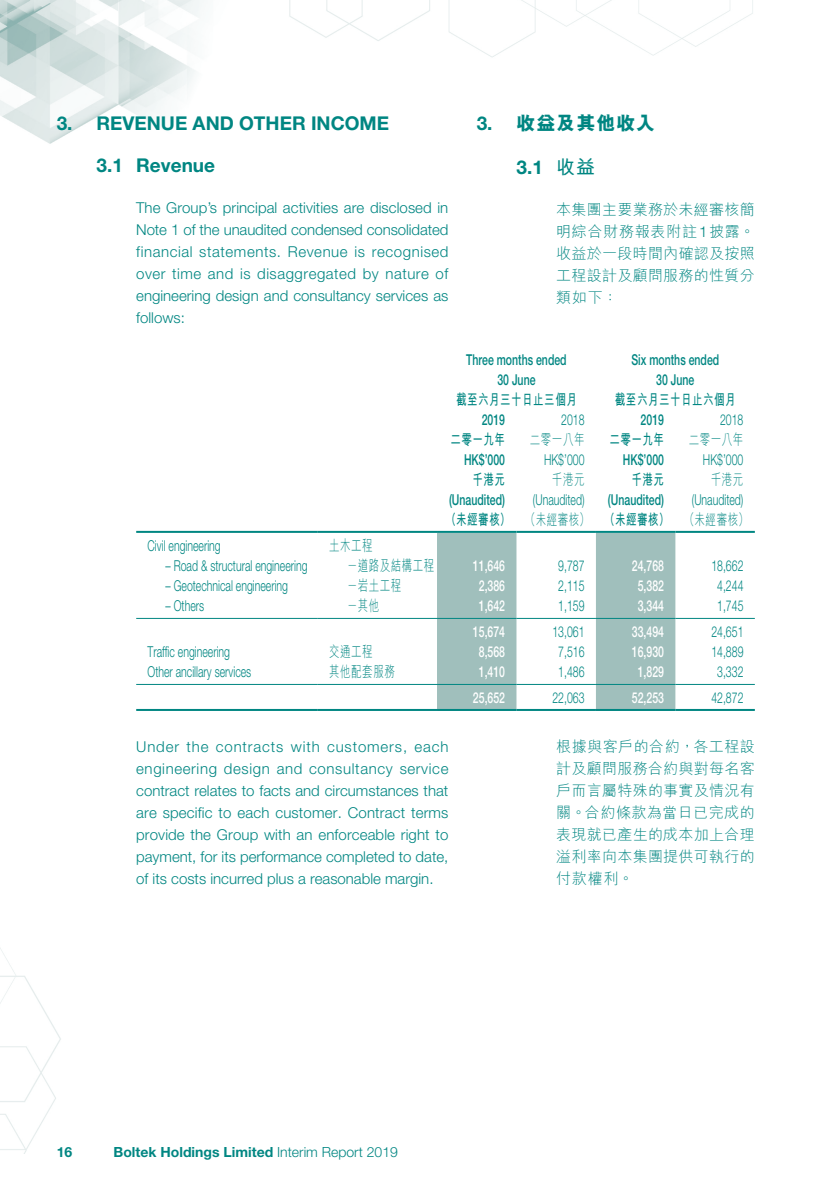
<style>
.page{position:relative;width:840px;height:1191px;background:#fff}
.page>*{position:absolute;margin:0;border:0;box-sizing:border-box;transform-origin:0 0}
.t1{font:700 19px "Helvetica Neue LT Std";color:#008682}
.t2{font:800 19px "M Hei HK";letter-spacing:.05em;color:#008682}
.t3{font:300 15px/22px "Helvetica Neue LT Std";color:#008682;text-align:justify}
.t4{font:300 15px "Helvetica Neue LT Std";color:#008682;scale:.7 1}
.t5{font:300 15px/22px "M Hei HK";letter-spacing:.03em;color:#008682;text-align:justify}
.t6{font:500 15px/20px "Helvetica Neue LT Std";color:#008682;text-align:center;scale:.7 1}
.t7{font:500 15px "Helvetica Neue LT Std";color:#fff;scale:.7 1}
.t8{font:700 15px "M Hei HK";letter-spacing:.05em;color:#008682;scale:.7 1}
.t9{font:300 15px "M Hei HK";letter-spacing:.03em;color:#008682;scale:.7 1}
.t10{font:300 15px "M Hei HK";letter-spacing:.05em;color:#008682;scale:.7 1}
.t11{font:700 14px "Helvetica Neue LT Std";color:#008682}
.s1{font-family:"Helvetica Neue LT Std";font-weight:700}
.s2{font-family:"M Hei HK"}
.s3{font-family:"Helvetica Neue LT Std"}
.s4{font-weight:300}
</style>
<div class="page">
<img style="left:0;top:0;width:755px;height:1153px">
<svg style="left:437px;top:533px;width:238px;height:176px;fill:#a0bfbc"></svg>
<hr style="left:136px;top:531px;width:181px;height:2px;background:#008682">
<hr style="left:317px;top:531px;width:120px;height:2px;background:#008682">
<hr style="left:437px;top:531px;width:79px;height:2px;background:#008682">
<hr style="left:516px;top:531px;width:79px;height:2px;background:#008682">
<hr style="left:595px;top:531px;width:80px;height:2px;background:#008682">
<hr style="left:675px;top:531px;width:79px;height:2px;background:#008682">
<hr style="left:136px;top:618px;width:181px;height:1px;background:#008682">
<hr style="left:317px;top:618px;width:120px;height:1px;background:#008682">
<hr style="left:437px;top:618px;width:79px;height:1px;background:#008682">
<hr style="left:516px;top:618px;width:79px;height:1px;background:#008682">
<hr style="left:595px;top:618px;width:80px;height:1px;background:#008682">
<hr style="left:675px;top:618px;width:79px;height:1px;background:#008682">
<hr style="left:136px;top:684px;width:181px;height:1px;background:#008682">
<hr style="left:317px;top:684px;width:120px;height:1px;background:#008682">
<hr style="left:437px;top:684px;width:79px;height:1px;background:#008682">
<hr style="left:516px;top:684px;width:79px;height:1px;background:#008682">
<hr style="left:595px;top:684px;width:80px;height:1px;background:#008682">
<hr style="left:675px;top:684px;width:79px;height:1px;background:#008682">
<hr style="left:136px;top:709px;width:181px;height:2px;background:#008682">
<hr style="left:317px;top:709px;width:120px;height:2px;background:#008682">
<hr style="left:437px;top:709px;width:79px;height:2px;background:#008682">
<hr style="left:516px;top:709px;width:79px;height:2px;background:#008682">
<hr style="left:595px;top:709px;width:80px;height:2px;background:#008682">
<hr style="left:675px;top:709px;width:79px;height:2px;background:#008682">
<p class="t1" style="left:57px;top:112px;width:334px">3. REVENUE AND OTHER INCOME</p>
<p class="t1" style="left:96px;top:154px;width:120px">3.1 Revenue</p>
<p class="t3" style="left:136px;top:196px;width:313px">The Group’s principal activities are disclosed in Note 1 of the unaudited condensed consolidated financial statements. Revenue is recognised over time and is disaggregated by nature of engineering design and consultancy services as follows:</p>
<p class="t2" style="left:476px;top:114px;width:180px"><span class="s1">3.</span> 收益及其他收入</p>
<p class="t1" style="left:516px;top:156px;width:80px">3.1 <span class="s2">收益</span></p>
<p class="t5" style="left:556px;top:198px;width:200px">本集團主要業務於未經審核簡明綜合財務報表附註<span class="s3">1</span>披露。收益於一段時間內確認及按照工程設計及顧問服務的性質分類如下：</p>
<p class="t6" style="left:466px;top:349px;width:145px">Three months ended<br>30 June</p>
<p class="t6" style="left:631px;top:349px;width:127px">Six months ended<br>30 June</p>
<p class="t8" style="left:456px;top:388px;width:174px">截至六月三十日止三個月</p>
<p class="t8" style="left:614px;top:388px;width:174px">截至六月三十日止六個月</p>
<p class="t6" style="left:481px;top:409px;width:35px">2019</p>
<p class="t4" style="left:561px;top:410px;width:35px">2018</p>
<p class="t6" style="left:640px;top:409px;width:35px">2019</p>
<p class="t4" style="left:719px;top:410px;width:35px">2018</p>
<p class="t8" style="left:450px;top:428px;width:80px">二零一九年</p>
<p class="t9" style="left:529px;top:432px;width:79px">二零一八年</p>
<p class="t8" style="left:609px;top:428px;width:79px">二零一九年</p>
<p class="t9" style="left:688px;top:432px;width:79px">二零一八年</p>
<p class="t6" style="left:464px;top:449px;width:60px">HK$’000</p>
<p class="t4" style="left:543px;top:450px;width:59px">HK$’000</p>
<p class="t6" style="left:622px;top:449px;width:60px">HK$’000</p>
<p class="t4" style="left:702px;top:450px;width:59px">HK$’000</p>
<p class="t8" style="left:472px;top:468px;width:48px">千港元</p>
<p class="t9" style="left:551px;top:472px;width:48px">千港元</p>
<p class="t8" style="left:631px;top:468px;width:48px">千港元</p>
<p class="t9" style="left:710px;top:472px;width:48px">千港元</p>
<p class="t6" style="left:449px;top:489px;width:82px">(Unaudited)</p>
<p class="t4" style="left:532px;top:490px;width:75px">(Unaudited)</p>
<p class="t6" style="left:607px;top:489px;width:82px">(Unaudited)</p>
<p class="t4" style="left:691px;top:490px;width:75px">(Unaudited)</p>
<p class="t8" style="left:445px;top:508px;width:434px">（未經審核） <span class="s4">（未經審核）</span> （未經審核） <span class="s4">（未經審核）</span></p>
<p class="t4" style="left:147px;top:536px;width:106px">Civil engineering</p>
<p class="t9" style="left:329px;top:538px;width:64px">土木工程</p>
<p class="t4" style="left:165px;top:556px;width:204px">– Road &amp; structural engineering</p>
<p class="t10" style="left:347px;top:558px;width:126px">－道路及結構工程</p>
<p class="t7" style="left:472px;top:556px;width:47px">11,646</p>
<p class="t4" style="left:558px;top:556px;width:39px">9,787</p>
<p class="t7" style="left:631px;top:556px;width:47px">24,768</p>
<p class="t4" style="left:711px;top:556px;width:47px">18,662</p>
<p class="t4" style="left:165px;top:576px;width:176px">– Geotechnical engineering</p>
<p class="t9" style="left:347px;top:578px;width:79px">－岩土工程</p>
<p class="t7" style="left:478px;top:576px;width:39px">2,386</p>
<p class="t4" style="left:558px;top:576px;width:39px">2,115</p>
<p class="t7" style="left:637px;top:576px;width:39px">5,382</p>
<p class="t4" style="left:716px;top:576px;width:39px">4,244</p>
<p class="t4" style="left:165px;top:596px;width:57px">– Others</p>
<p class="t9" style="left:347px;top:598px;width:47px">－其他</p>
<p class="t7" style="left:478px;top:596px;width:39px">1,642</p>
<p class="t4" style="left:558px;top:596px;width:39px">1,159</p>
<p class="t7" style="left:637px;top:596px;width:39px">3,344</p>
<p class="t4" style="left:716px;top:596px;width:39px">1,745</p>
<p class="t7" style="left:472px;top:622px;width:47px">15,674</p>
<p class="t4" style="left:552px;top:622px;width:47px">13,061</p>
<p class="t7" style="left:631px;top:622px;width:47px">33,494</p>
<p class="t4" style="left:711px;top:622px;width:47px">24,651</p>
<p class="t4" style="left:147px;top:642px;width:119px">Traffic engineering</p>
<p class="t9" style="left:329px;top:644px;width:64px">交通工程</p>
<p class="t7" style="left:478px;top:642px;width:39px">8,568</p>
<p class="t4" style="left:558px;top:642px;width:39px">7,516</p>
<p class="t7" style="left:631px;top:642px;width:47px">16,930</p>
<p class="t4" style="left:711px;top:642px;width:47px">14,889</p>
<p class="t4" style="left:147px;top:662px;width:150px">Other ancillary services</p>
<p class="t9" style="left:329px;top:664px;width:95px">其他配套服務</p>
<p class="t7" style="left:478px;top:662px;width:39px">1,410</p>
<p class="t4" style="left:558px;top:662px;width:39px">1,486</p>
<p class="t7" style="left:637px;top:662px;width:39px">1,829</p>
<p class="t4" style="left:716px;top:662px;width:39px">3,332</p>
<p class="t7" style="left:472px;top:688px;width:47px">25,652</p>
<p class="t4" style="left:552px;top:688px;width:47px">22,063</p>
<p class="t7" style="left:631px;top:688px;width:47px">52,253</p>
<p class="t4" style="left:711px;top:688px;width:47px">42,872</p>
<p class="t3" style="left:136px;top:735px;width:313px">Under the contracts with customers, each engineering design and consultancy service contract relates to facts and circumstances that are specific to each customer. Contract terms provide the Group with an enforceable right to payment, for its performance completed to date, of its costs incurred plus a reasonable margin.</p>
<p class="t5" style="left:556px;top:735px;width:200px">根據與客戶的合約，各工程設計及顧問服務合約與對每名客戶而言屬特殊的事實及情況有關。合約條款為當日已完成的表現就已產生的成本加上合理溢利率向本集團提供可執行的付款權利。</p>
<p class="t11" style="left:57px;top:1143px;width:17px">16</p>
<p class="t11" style="left:113px;top:1143px;width:286px">Boltek Holdings Limited <span class="s4">Interim Report 2019</span></p>
</div>
